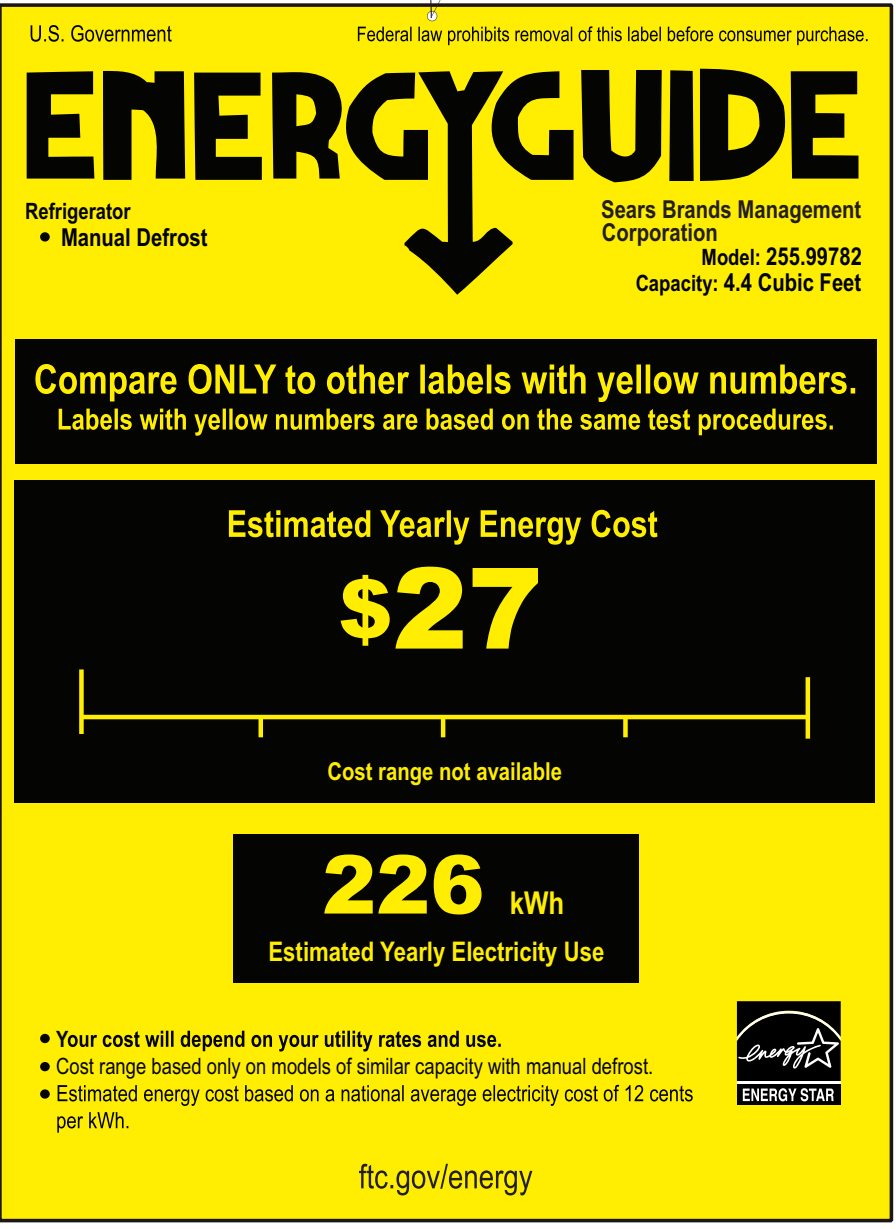
<style>
.page{position:relative;width:896px;height:1229px;background:#fff}
.page>*{position:absolute;margin:0;border:0;box-sizing:border-box;transform-origin:0 0}
.t1{font:900 112.5px "Arial";color:#ffee01}
.t2{font:900 81px "Arial";color:#ffee01}
.t3{font:700 31.5px "Arial Narrow";color:#ffee01}
.t4{font:700 27px "Arial Narrow";color:#ffee01}
.t5{font:700 24.75px/25.9px "Arial Narrow";color:#010202;text-align:right}
.t6{font:700 24.75px/22.9px "Arial Narrow";color:#231f20}
.t7{font:700 24.75px "Arial Narrow";color:#ffee01}
.t8{font:22.5px "Arial Narrow";color:#040503}
.t9{font:700 22.5px "Arial Narrow";color:#040503}
.s1{font-size:22.5px}
</style>
<div class="page">
<div style="left:0;top:3px;width:893px;height:1219px;background:#ffee01"></div>
<svg style="left:359px;top:1163px;width:173px;height:32px;background:#cbbd08"></svg>
<svg style="left:68px;top:1030px;width:433px;height:21px;background:#b8ac01"></svg>
<svg style="left:57px;top:1112px;width:71px;height:20px"></svg>
<div style="left:234px;top:834px;width:405px;height:149px;background:#040503"></div>
<div style="left:14px;top:480px;width:860px;height:322px;background:#040503"></div>
<div style="left:805px;top:677px;width:5px;height:61px;background:#ffee01"></div>
<hr style="left:80px;top:715px;width:727px;height:4px;background:#ffee01">
<hr style="left:441px;top:717px;width:4px;height:20px;background:#ffee01">
<div style="left:79px;top:669px;width:5px;height:65px;background:#ffee01"></div>
<svg style="left:623px;top:719px;width:4px;height:18px"></svg>
<div style="left:258px;top:717px;width:5px;height:20px;background:#ffee01"></div>
<svg style="left:340px;top:575px;width:49px;height:70px"></svg>
<svg style="left:229px;top:510px;width:428px;height:34px"></svg>
<div style="left:15px;top:339px;width:861px;height:124px;background:#040503"></div>
<svg style="left:35px;top:364px;width:141px;height:37px"></svg>
<svg style="left:188px;top:364px;width:88px;height:30px"></svg>
<svg style="left:285px;top:364px;width:570px;height:38px"></svg>
<svg style="left:59px;top:408px;width:631px;height:28px"></svg>
<svg style="left:698px;top:408px;width:134px;height:27px"></svg>
<svg style="left:40px;top:1033px;width:10px;height:10px"></svg>
<div style="left:40px;top:1062px;width:10px;height:9px;background:#040503;border-radius:50%"></div>
<svg style="left:58px;top:1084px;width:634px;height:22px;background:#cabd01"></svg>
<div style="left:40px;top:1089px;width:10px;height:9px;background:#040503;border-radius:50%"></div>
<div style="left:40px;top:232px;width:10px;height:9px;background:#040503;border-radius:50%"></div>
<svg style="left:31px;top:25px;width:141px;height:17px;background:#bdb101"></svg>
<svg style="left:581px;top:70px;width:80px;height:112px;background:#565102"></svg>
<svg style="left:669px;top:70px;width:24px;height:111px;background:#0e0e02"></svg>
<svg style="left:103px;top:70px;width:82px;height:110px;background:#3a3702"></svg>
<svg style="left:194px;top:73px;width:68px;height:107px;background:#4d4902"></svg>
<svg style="left:27px;top:71px;width:67px;height:108px;background:#4f4a02"></svg>
<svg style="left:272px;top:69px;width:301px;height:226px;background:#a49a01"></svg>
<svg style="left:700px;top:69px;width:158px;height:112px;background:#575202"></svg>
<svg style="left:358px;top:0;width:509px;height:45px;background:#d4c715"></svg>
<svg style="left:737px;top:1001px;width:103px;height:80px;background:#222120"></svg>
<div style="left:737px;top:1083px;width:103px;height:22px;background:#000"></div>
<svg style="left:742px;top:1088px;width:91px;height:13px"></svg>
<hr style="left:737px;top:1081px;width:103px;height:2px;background:#fff">
<p class="t9" style="left:25px;top:202px;width:107px">Refrigerator</p>
<p class="t5" style="left:61px;top:226px;width:148px">Manual Defrost</p>
<p class="t6" style="left:601px;top:200px;width:262px">Sears Brands Management<br>Corporation</p>
<p class="t5" style="left:635px;top:246px;width:228px"><span class="s1">Model:</span> 255.99782<br><span class="s1">Capacity:</span> 4.4 Cubic Feet</p>
<h1 class="t1" style="left:392px;top:568px;width:152px">27</h1>
<p class="t7" style="left:327px;top:762px;width:236px">Cost range not available</p>
<h2 class="t2" style="left:322px;top:855px;width:164px">226</h2>
<h3 class="t3" style="left:509px;top:890px;width:56px">kWh</h3>
<p class="t4" style="left:268px;top:941px;width:337px">Estimated Yearly Electricity Use</p>
<p class="t9" style="left:56px;top:1030px;width:14px">Y</p>
<p class="t8" style="left:56px;top:1057px;width:598px">Cost range based only on models of similar capacity with manual defrost.</p>
</div>
